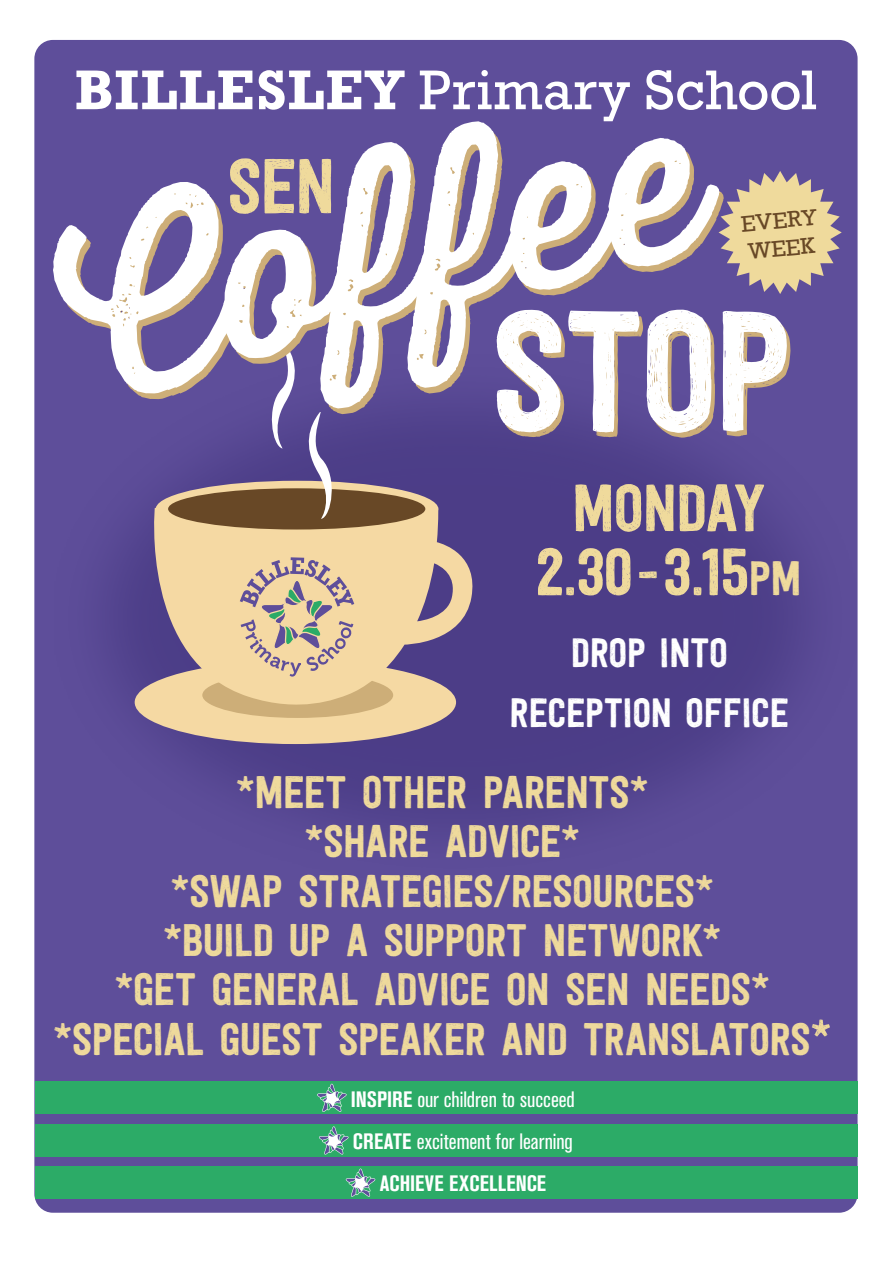
<style>
.page{position:relative;width:893px;height:1263px;background:#fff}
.page>*{position:absolute;margin:0;border:0;box-sizing:border-box;transform-origin:0 0}
.t1{font:66px/64.1px "Festivo Letters No.6";letter-spacing:-.03em;color:#efda9c;text-align:center}
.t2{font:56.85px "Rockwell";letter-spacing:.005em;color:#fff}
.t3{font:45.3px/49.5px "Festivo Letters No.6";letter-spacing:-.025em;color:#efda9c;text-align:center}
.t4{font:40.65px/60.4px "Festivo Letters No.6";letter-spacing:-.015em;color:#fff;text-align:center}
.t5{font:23.25px/27.9px "Rockwell";color:#684826}
.t6{font:condensed 22.05px/42.2px "Akzidenz Grotesk BE";letter-spacing:-.005em;color:#fff}
.t7{font:700 condensed 22.05px "Akzidenz Grotesk BE";letter-spacing:.005em;color:#fff}
.s1{font-weight:700}
.s2{font-size:48px}
.s3{font-size:50.1px}
</style>
<div class="page">
<div style="left:34px;top:40px;width:824px;height:1173px;background:#5e4e9a;border-radius:19px"></div>
<img style="left:113px;top:519px;width:685px;height:305px">
<svg style="left:140px;top:519px;width:339px;height:194px;background:#bfa799"></svg>
<div style="left:168px;top:488px;width:257px;height:41px;background:#684826;border-radius:50%"></div>
<div style="left:35px;top:1166px;width:823px;height:33px;background:#2cab67"></div>
<div style="left:35px;top:1124px;width:823px;height:32px;background:#2cab67"></div>
<div style="left:35px;top:1082px;width:823px;height:32px;background:#2cab67"></div>
<svg style="left:346px;top:1168px;width:29px;height:29px"></svg>
<svg style="left:317px;top:1084px;width:30px;height:28px"></svg>
<svg style="left:319px;top:1126px;width:30px;height:28px"></svg>
<svg style="left:135px;top:557px;width:321px;height:187px;background:#cbb39a"></svg>
<svg style="left:53px;top:121px;width:789px;height:398px"></svg>
<p class="t2" style="left:75px;top:57px;width:744px"><span class="s1">BILLESLEY</span> Primary School</p>
<p class="t5" style="left:740px;top:210px;width:77px;rotate:-5deg">EVERY<br>WEEK</p>
<h1 class="t1" style="left:536px;top:474px;width:267px">MONDAY<br>2.30-3.15<span class="s2">PM</span></h1>
<p class="t4" style="left:509px;top:621px;width:281px">DROP INTO<br>RECEPTION OFFICE</p>
<p class="t3" style="left:53px;top:766px;width:780px">*MEET OTHER PARENTS*<br>*SHARE ADVICE*<br>*SWAP STRATEGIES/RESOURCES*<br>*BUILD UP A SUPPORT NETWORK*<br>*GET GENERAL ADVICE ON SEN NEEDS* *SPECIAL GUEST SPEAKER AND TRANSLATORS<span class="s3">*</span></p>
<p class="t6" style="left:351px;top:1078px;width:225px"><span class="s1">INSPIRE</span> our children to succeed<br><span class="s1">CREATE</span> excitement for learning</p>
<p class="t7" style="left:380px;top:1171px;width:168px">ACHIEVE EXCELLENCE</p>
</div>
